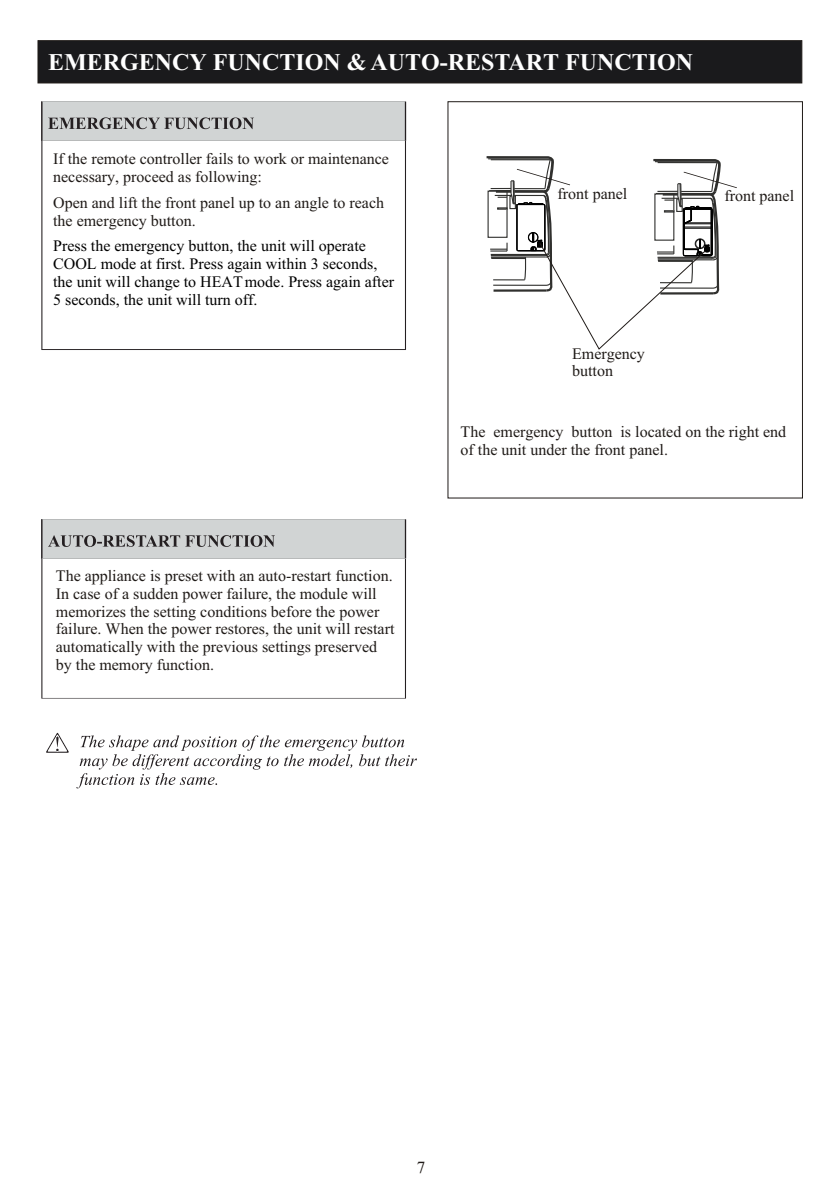
<style>
.page{position:relative;width:840px;height:1192px;background:#fff}
.page>*{position:absolute;margin:0;border:0;box-sizing:border-box;transform-origin:0 0}
.t1{font:700 24px "Times New Roman";color:#fff}
.t2{font:17px "Times New Roman";color:#1f1a17}
.t3{font:16px/17.8px "Times New Roman";color:#1f1a17}
.t4{font:16px/17.8px "Times New Roman";color:#000}
</style>
<div class="page">
<div style="left:38px;top:40px;width:764px;height:43px;background:#1a1a1c;border:1px solid #1f1a17"></div>
<svg style="left:46px;top:733px;width:23px;height:20px"></svg>
<svg style="left:76px;top:735px;width:341px;height:53px"></svg>
<svg style="left:41px;top:519px;width:365px;height:180px"></svg>
<div style="left:448px;top:101px;width:355px;height:397px;border:1px solid #1f1a17"></div>
<svg style="left:486px;top:156px;width:251px;height:194px"></svg>
<svg style="left:41px;top:101px;width:365px;height:249px"></svg>
<h1 class="t1" style="left:48px;top:54px;width:646px">EMERGENCY FUNCTION &amp; AUTO-RESTART FUNCTION</h1>
<p class="t3" style="left:53px;top:151px;width:337px">If the remote controller fails to work or maintenance necessary, proceed as following:</p>
<p class="t3" style="left:53px;top:196px;width:333px">Open and lift the front panel up to an angle to reach the emergency button.</p>
<p class="t4" style="left:53px;top:239px;width:342px">Press the emergency button, the unit will operate COOL mode at first. Press again within 3 seconds, the unit will change to HEAT mode. Press again after 5 seconds, the unit will turn off.</p>
<p class="t3" style="left:56px;top:569px;width:340px">The appliance is preset with an auto-restart function.<br>In case of a sudden power failure, the module will memorizes the setting conditions before the power failure. When the power restores, the unit will restart automatically with the previous settings preserved by the memory function.</p>
<p class="t3" style="left:558px;top:186px;width:71px">front panel</p>
<p class="t3" style="left:572px;top:346px;width:74px">Emergency button</p>
<p class="t3" style="left:724px;top:189px;width:71px">front panel</p>
<p class="t3" style="left:461px;top:425px;width:327px">The emergency button is located on the right end of the unit under the front panel.</p>
<p class="t2" style="left:417px;top:1161px;width:10px">7</p>
</div>
